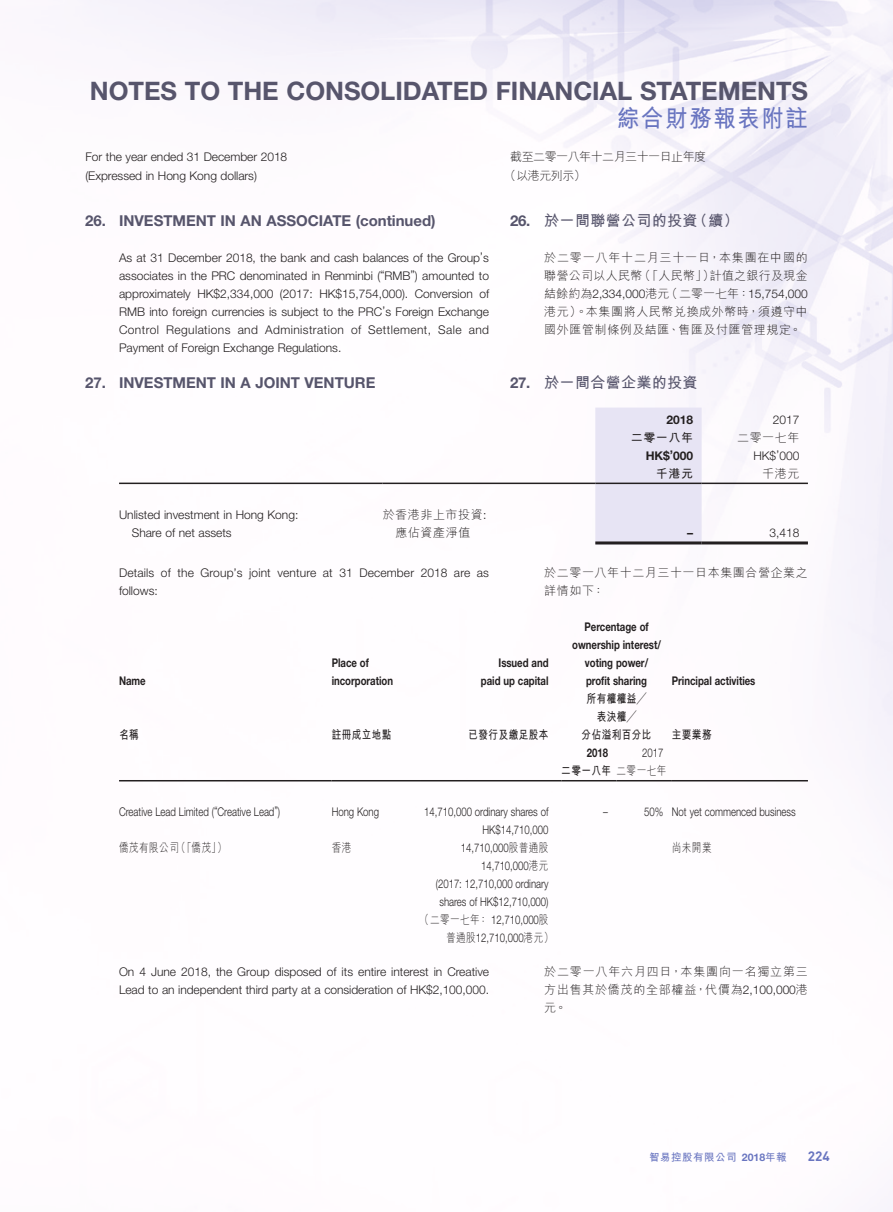
<style>
.page{position:relative;width:893px;height:1212px;background:#fff}
.page>*{position:absolute;margin:0;border:0;box-sizing:border-box;transform-origin:0 0}
.t1{font:700 25.5px "Helvetica Neue LT Std";color:#57556c}
.t2{font:700 24px "M Hei HK";letter-spacing:.08em;color:#6975c0;scale:.93 1}
.Heading_1{font:700 15px "Helvetica Neue LT Std";color:#57556c}
.C_Heading_1{font:700 15px "M Hei HK";letter-spacing:.025em;color:#57556c}
.C_Heading_1-2{font:700 15px "Helvetica Neue LT Std";color:#57556c}
.t3{font:700 13.5px "DIN";color:#6975c0}
.Body_Text{font:300 12px/18px "Helvetica Neue LT Std";color:#231f20}
.Body_Text-2{font:300 12px/18px "Helvetica Neue LT Std";color:#231f20;text-align:center;scale:.8 1}
.C_Body_Text{font:300 12px/18px "M Hei HK";letter-spacing:.05em;color:#231f20}
.Body_Text-3{font:700 12px/18px "Helvetica Neue LT Std";color:#231f20;scale:.8 1}
.Body_Text-4{font:700 12px "M Hei HK";letter-spacing:.05em;color:#231f20;scale:.8 1}
.Body_Text-5{font:300 12px "Helvetica Neue LT Std";letter-spacing:.035em;color:#231f20}
.C_Body_Text-2{font:300 12px/18px "M Hei HK";letter-spacing:.07em;color:#231f20;text-align:right}
.C_Body_Text-3{font:300 12px/18.5px "M Hei HK";letter-spacing:-.04em;color:#231f20}
.Body_Text-6{font:300 12px "M Hei HK";letter-spacing:.05em;color:#231f20}
.Body_Text-7{font:300 12px "M Hei HK";letter-spacing:.05em;color:#231f20;scale:.8 1}
.C_Body_Text-4{font:300 12px "Helvetica Neue LT Std";color:#231f20}
.Body_Text-8{font:700 12px "Helvetica Neue LT Std";color:#231f20}
.C_Body_Text-5{font:300 12px "M Hei HK";letter-spacing:.025em;color:#231f20}
.Body_Text-9{font:700 12px "M Hei HK";letter-spacing:.05em;color:#231f20}
.t4{font:700 10.5px "M Hei HK";letter-spacing:.05em;color:#6975c0}
.t5{font:700 10.5px "Helvetica Neue LT Std";color:#6975c0}
.s1{font-family:"M Hei HK"}
.s2{font-family:"Helvetica Neue LT Std"}
</style>
<div class="page">
<div style="left:595px;top:408px;width:107px;height:133px;background:#e7e4f4"></div>
<hr style="left:119px;top:483px;width:264px;height:1px;background:#231f20">
<hr style="left:383px;top:483px;width:212px;height:1px;background:#231f20">
<hr style="left:595px;top:483px;width:107px;height:1px;background:#231f20">
<hr style="left:702px;top:483px;width:106px;height:1px;background:#231f20">
<hr style="left:595px;top:541px;width:107px;height:3px;background:#231f20">
<hr style="left:702px;top:541px;width:106px;height:3px;background:#231f20">
<hr style="left:119px;top:780px;width:213px;height:1px;background:#231f20">
<hr style="left:332px;top:780px;width:89px;height:1px;background:#231f20">
<hr style="left:421px;top:780px;width:140px;height:1px;background:#231f20">
<hr style="left:561px;top:780px;width:56px;height:1px;background:#231f20">
<hr style="left:617px;top:780px;width:55px;height:1px;background:#231f20">
<hr style="left:672px;top:780px;width:136px;height:1px;background:#231f20">
<h1 class="t1" style="left:90px;top:75px;width:720px">NOTES TO THE CONSOLIDATED FINANCIAL STATEMENTS</h1>
<h2 class="t2" style="left:617px;top:101px;width:207px">綜合財務報表附註</h2>
<p class="Body_Text" style="left:85px;top:148px;width:203px;line-height:18.5px">For the year ended 31 December 2018 (Expressed in Hong Kong dollars(</p>
<p class="C_Body_Text-3" style="left:504px;top:148px;width:203px;text-indent:6px">截至二零一八年十二月三十一日止年度（以港元列示(</p>
<p class="Heading_1" style="left:85px;top:211px;width:22px">26.</p>
<p class="Heading_1" style="left:85px;top:373px;width:22px">27.</p>
<p class="Heading_1" style="left:119px;top:211px;width:318px">INVESTMENT IN AN ASSOCIATE (continued(</p>
<p class="C_Heading_1-2" style="left:510px;top:211px;width:22px">26.</p>
<p class="C_Heading_1" style="left:544px;top:210px;width:155px">於一間聯營公司的投資</p>
<p class="C_Heading_1" style="left:692px;top:210px;width:48px">（續(</p>
<p class="Body_Text" style="left:119px;top:248px;width:372px;text-align:right">As at 31 December 2018, the bank and cash balances of the Group s’ associates in the PRC denominated in Renminbi (“RMB”) amounted to of</p>
<p class="Body_Text" style="left:197px;top:284px;width:78px">HK$2,334,000</p>
<p class="Body_Text" style="left:319px;top:284px;width:90px">HK$15,754,000 .)</p>
<p class="Body_Text" style="left:280px;top:284px;width:34px">(2017:</p>
<p class="Body_Text" style="left:415px;top:284px;width:60px">Conversion</p>
<p class="Body_Text" style="left:119px;top:284px;width:73px">approximately</p>
<p class="Body_Text" style="left:119px;top:302px;width:371px">RMB into foreign currencies is subject to the PRC s’ Foreign Exchange</p>
<p class="Body_Text" style="left:469px;top:320px;width:22px">and</p>
<p class="Body_Text" style="left:119px;top:320px;width:224px">Control<br>Payment of Foreign Exchange Regulations.</p>
<p class="Heading_1" style="left:119px;top:373px;width:258px">INVESTMENT IN A JOINT VENTURE</p>
<p class="Body_Text-5" style="left:368px;top:322px;width:64px">Settlement,</p>
<p class="Body_Text" style="left:438px;top:320px;width:25px">Sale</p>
<p class="Body_Text-5" style="left:166px;top:322px;width:66px">Regulations</p>
<p class="Body_Text" style="left:238px;top:320px;width:22px">and</p>
<p class="Body_Text-5" style="left:265px;top:322px;width:80px">Administration</p>
<p class="Body_Text" style="left:351px;top:320px;width:12px">of</p>
<p class="C_Heading_1-2" style="left:510px;top:373px;width:22px">27.</p>
<p class="C_Body_Text-2" style="left:544px;top:248px;width:265px">於二零一八年十二月三十一日，本集團在中國的計值之銀行及現金</p>
<p class="C_Body_Text" style="left:639px;top:266px;width:77px">（「人民幣」）</p>
<p class="C_Body_Text-5" style="left:544px;top:269px;width:100px">聯營公司以人民幣</p>
<p class="C_Body_Text-4" style="left:666px;top:286px;width:144px"><span class="s1">（二零一七年：</span>15,754,000</p>
<p class="C_Body_Text" style="left:544px;top:284px;width:265px">結餘約為<span class="s2">2,334,000</span>港元<br>港元）。本集團將人民幣兌換成外幣時，須遵守中國外匯管制條例及結匯、售匯及付匯管理規定。</p>
<p class="C_Heading_1" style="left:544px;top:372px;width:155px">於一間合營企業的投資</p>
<p class="Body_Text-8" style="left:666px;top:412px;width:28px">2018</p>
<p class="Body_Text" style="left:773px;top:410px;width:28px">2017</p>
<p class="Body_Text-9" style="left:631px;top:429px;width:64px">二零一八年</p>
<p class="Body_Text-6" style="left:737px;top:431px;width:64px">二零一七年</p>
<p class="Body_Text-8" style="left:646px;top:448px;width:49px">HK ’$ 000</p>
<p class="Body_Text" style="left:753px;top:446px;width:48px">HK ‘$ 000</p>
<p class="Body_Text-9" style="left:656px;top:465px;width:39px">千港元</p>
<p class="Body_Text-6" style="left:762px;top:467px;width:39px">千港元</p>
<p class="Body_Text" style="left:119px;top:505px;width:181px">Unlisted investment in Hong Kong:</p>
<p class="Body_Text-6" style="left:383px;top:508px;width:105px">於香港非上市投資<span class="s2">:</span></p>
<p class="Body_Text" style="left:132px;top:523px;width:101px">Share of net assets</p>
<p class="Body_Text-6" style="left:395px;top:526px;width:76px">應佔資產淨值</p>
<p class="Body_Text-8" style="left:687px;top:525px;width:7px">–</p>
<p class="Body_Text" style="left:769px;top:523px;width:31px">3,418</p>
<p class="Body_Text" style="left:201px;top:564px;width:44px">Group s’</p>
<p class="Body_Text" style="left:119px;top:564px;width:40px">Details follows:</p>
<p class="Body_Text" style="left:161px;top:564px;width:11px">of</p>
<p class="Body_Text" style="left:177px;top:564px;width:18px">the</p>
<p class="Body_Text" style="left:249px;top:564px;width:23px">joint</p>
<p class="Body_Text" style="left:339px;top:564px;width:15px">31</p>
<p class="Body_Text" style="left:277px;top:564px;width:40px">venture</p>
<p class="Body_Text" style="left:323px;top:564px;width:11px">at</p>
<p class="Body_Text" style="left:359px;top:564px;width:56px">December</p>
<p class="Body_Text" style="left:421px;top:564px;width:28px">2018</p>
<p class="Body_Text" style="left:454px;top:564px;width:18px">are</p>
<p class="Body_Text" style="left:477px;top:564px;width:14px">as</p>
<p class="C_Body_Text" style="left:544px;top:564px;width:265px">於二零一八年十二月三十一日本集團合營企業之詳情如下：</p>
<p class="Body_Text-3" style="left:119px;top:672px;width:35px">Name</p>
<p class="Body_Text-3" style="left:332px;top:654px;width:78px">Place of incorporation</p>
<p class="Body_Text-3" style="left:498px;top:654px;width:64px">Issued and</p>
<p class="Body_Text-3" style="left:481px;top:672px;width:86px">paid up capital</p>
<p class="Body_Text-3" style="left:584px;top:618px;width:82px">Percentage of</p>
<p class="Body_Text-3" style="left:572px;top:636px;width:112px">ownership interest/</p>
<p class="Body_Text-3" style="left:585px;top:654px;width:81px">voting power/</p>
<p class="Body_Text-3" style="left:586px;top:672px;width:78px">profit sharing</p>
<p class="Body_Text-3" style="left:672px;top:672px;width:106px">Principal activities</p>
<p class="Body_Text-4" style="left:587px;top:690px;width:76px">所有權權益╱</p>
<p class="Body_Text-4" style="left:597px;top:708px;width:51px">表決權╱</p>
<p class="Body_Text-4" style="left:119px;top:726px;width:26px">名稱</p>
<p class="Body_Text-4" style="left:332px;top:726px;width:76px">註冊成立地點</p>
<p class="Body_Text-4" style="left:468px;top:726px;width:102px">已發行及繳足股本</p>
<p class="Body_Text-4" style="left:582px;top:726px;width:89px">分佔溢利百分比</p>
<p class="Body_Text-2" style="left:642px;top:744px;width:28px">2017</p>
<p class="Body_Text-3" style="left:587px;top:744px;width:28px">2018</p>
<p class="Body_Text-4" style="left:672px;top:726px;width:51px">主要業務</p>
<p class="Body_Text-7" style="left:617px;top:765px;width:64px">二零一七年</p>
<p class="Body_Text-4" style="left:561px;top:762px;width:64px">二零一八年</p>
<p class="Body_Text-2" style="left:119px;top:802px;width:203px">Creative Lead Limited (“Creative Lead”)</p>
<p class="Body_Text-2" style="left:332px;top:802px;width:61px">Hong Kong</p>
<p class="Body_Text-2" style="left:424px;top:802px;width:157px">14,710,000 ordinary shares of</p>
<p class="Body_Text-2" style="left:603px;top:802px;width:8px">–</p>
<p class="Body_Text-2" style="left:644px;top:802px;width:25px">50%</p>
<p class="Body_Text-2" style="left:672px;top:802px;width:156px">Not yet commenced business</p>
<p class="Body_Text-2" style="left:482px;top:820px;width:84px">HK$14,710,000</p>
<p class="Body_Text-7" style="left:176px;top:841px;width:65px">（「僑茂」）</p>
<p class="Body_Text-7" style="left:119px;top:841px;width:76px">僑茂有限公司</p>
<p class="Body_Text-7" style="left:332px;top:841px;width:26px">香港</p>
<p class="Body_Text-2" style="left:461px;top:838px;width:111px">14,710,000<span class="s1">股普通股</span></p>
<p class="Body_Text-7" style="left:672px;top:841px;width:51px">尚未開業</p>
<p class="Body_Text-2" style="left:481px;top:856px;width:86px">14,710,000<span class="s1">港元</span></p>
<p class="Body_Text-2" style="left:436px;top:874px;width:143px">(2017: 12,710,000 ordinary shares of HK$12,710,000(</p>
<p class="Body_Text-2" style="left:446px;top:910px;width:136px;text-align:left;text-indent:-27px"><span class="s1">（二零一七年：</span> 12,710,000<span class="s1">股普通股</span>12,710,000<span class="s1">港元(</span></p>
<p class="Body_Text" style="left:119px;top:963px;width:372px">On 4 June 2018, the Group disposed of its entire interest in Creative<br>Lead to an independent third party at a consideration of HK$2,100,000.</p>
<p class="C_Body_Text" style="left:544px;top:963px;width:265px;text-align:justify">於二零一八年六月四日，本集團向一名獨立第三方出售其於僑茂的全部權益，代價為<span class="s2">2,100,000</span>港元。</p>
<p class="t4" style="left:649px;top:1149px;width:89px">智易控股有限公司</p>
<p class="t5" style="left:742px;top:1150px;width:46px">2018<span class="s1">年報</span></p>
<p class="t3" style="left:808px;top:1147px;width:23px">224</p>
</div>
